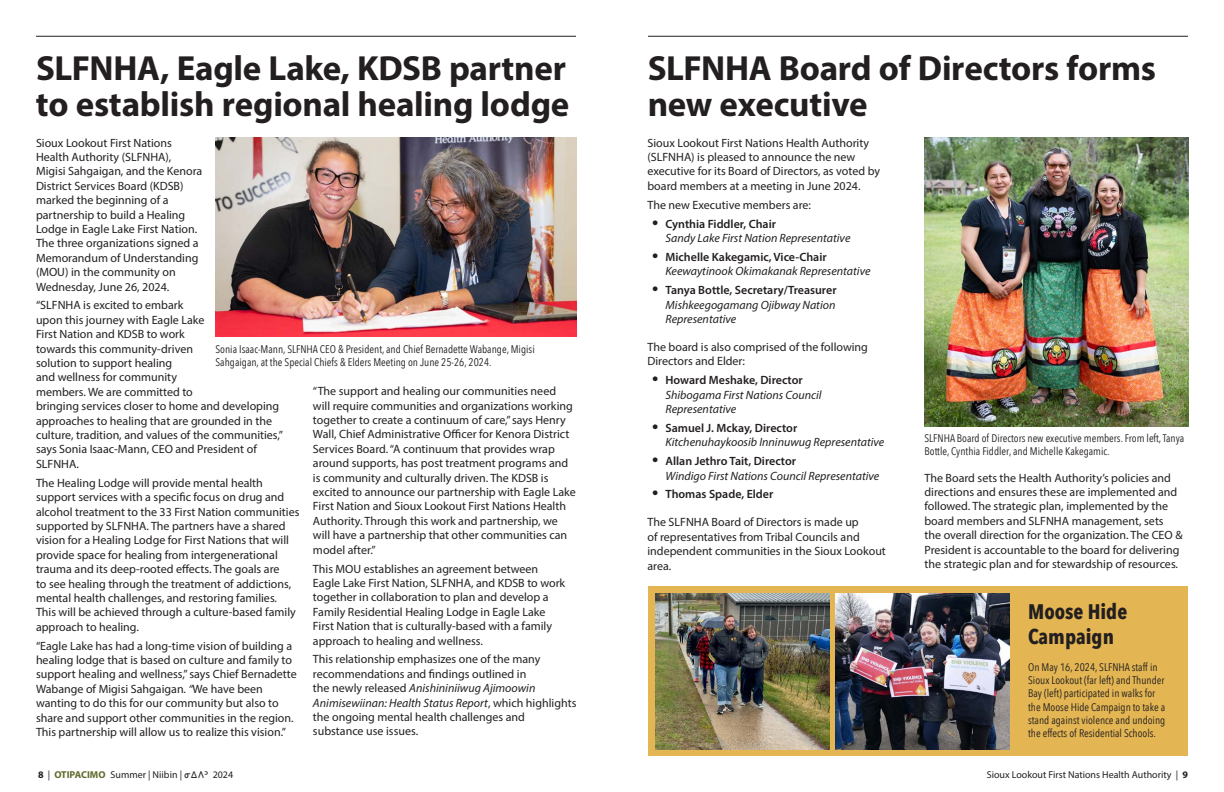
<style>
.page{position:relative;width:1224px;height:792px;background:#fff}
.page>*{position:absolute;margin:0;border:0;box-sizing:border-box;transform-origin:0 0}
.P_-_Paragraph_Style1{font:700 35px/36px "Myriad Pro";letter-spacing:-.01em;color:#231f20}
.Image_Caption{font:700 21px/25.2px "Avenir Next Condensed";color:#231f20}
.Larger_Bullet_List{font:12px/14.4px "Myriad Pro";color:#231f20}
.t1{font:italic 12px/14.4px "Myriad Pro";color:#231f20}
.t2{font:600 12px "Myriad Pro";color:#231f20}
.Image_Caption-2{font:11px/13.2px "Avenir Next Condensed";color:#231f20}
.t3{font:10px "Myriad Pro";color:#231f20}
.s1{font-style:italic}
.s2{font-weight:600;font-style:normal;font-size:20px}
.s3{font-weight:600;font-style:normal}
.s4{font-size:20px}
.s5{font-weight:700}
.s6{font-weight:700;color:#616a2c}
.s7{font-family:"Aboriginal Sans"}
</style>
<div class="page">
<hr style="left:36px;top:36px;width:540px;height:1px;background:#231f20">
<img style="left:215px;top:138px;width:361px;height:199px">
<hr style="left:648px;top:36px;width:540px;height:1px;background:#231f20">
<div style="left:648px;top:587px;width:540px;height:169px;background:#e3b553"></div>
<img style="left:656px;top:593px;width:174px;height:157px">
<img style="left:836px;top:593px;width:174px;height:157px">
<img style="left:925px;top:138px;width:263px;height:289px">
<p class="P_-_Paragraph_Style1" style="left:36px;top:49px;width:535px">SLFNHA, Eagle Lake, KDSB partner to establish regional healing lodge</p>
<p class="Larger_Bullet_List" style="left:36px;top:135px;width:168px">Sioux Lookout First Nations<br>Health Authority (SLFNHA),<br>Migisi Sahgaigan, and the Kenora<br>District Services Board (KDSB) marked the beginning of a partnership to build a Healing<br>Lodge in Eagle Lake First Nation.<br>The three organizations signed a<br>Memorandum of Understanding (MOU) in the community on<br>Wednesday, June 26, 2024.</p>
<p class="Larger_Bullet_List" style="left:36px;top:298px;width:248px">“SLFNHA is excited to embark<br>upon this journey with Eagle Lake<br>First Nation and KDSB to work<br>towards this community-driven<br>solution to support healing<br>and wellness for community<br>members. We are committed to<br>bringing services closer to home and developing approaches to healing that are grounded in the culture, tradition, and values of the communities,” says Sonia Isaac-Mann, CEO and President of SLFNHA.</p>
<p class="Larger_Bullet_List" style="left:36px;top:475px;width:265px">The Healing Lodge will provide mental health support services with a specific focus on drug and alcohol treatment to the 33 First Nation communities supported by SLFNHA. The partners have a shared vision for a Healing Lodge for First Nations that will provide space for healing from intergenerational trauma and its deep-rooted effects. The goals are<br>to see healing through the treatment of addictions, mental health challenges, and restoring families.<br>This will be achieved through a culture-based family approach to healing.</p>
<p class="Larger_Bullet_List" style="left:36px;top:638px;width:262px">“Eagle Lake has had a long-time vision of building a healing lodge that is based on culture and family to support healing and wellness,” says Chief Bernadette Wabange of Migisi Sahgaigan<span class="s1">. “</span>We have been wanting to do this for our community but also to share and support other communities in the region.<br>This partnership will allow us to realize this vision.”</p>
<p class="Image_Caption-2" style="left:215px;top:342px;width:321px">Sonia Isaac-Mann, SLFNHA CEO &amp; President, and Chief Bernadette Wabange, Migisi<br>Sahgaigan, at the Special Chiefs &amp; Elders Meeting on June 25-26, 2024.</p>
<p class="Larger_Bullet_List" style="left:313px;top:384px;width:264px">“The support and healing our communities need will require communities and organizations working together to create a continuum of care,” says Henry Wall, Chief Administrative Officer for Kenora District Services Board. “A continuum that provides wrap around supports, has post treatment programs and is community and culturally driven. The KDSB is excited to announce our partnership with Eagle Lake First Nation and Sioux Lookout First Nations Health Authority. Through this work and partnership, we will have a partnership that other communities can model after.”</p>
<p class="Larger_Bullet_List" style="left:313px;top:561px;width:254px">This MOU establishes an agreement between Eagle Lake First Nation, SLFNHA, and KDSB to work together in collaboration to plan and develop a Family Residential Healing Lodge in Eagle Lake First Nation that is culturally-based with a family approach to healing and wellness.</p>
<p class="Larger_Bullet_List" style="left:313px;top:652px;width:265px">This relationship emphasizes one of the many recommendations and findings outlined in<br>the newly released <span class="s1">Anishininiiwug Ajimoowin Animisewiinan: Health Status Report</span>, which highlights the ongoing mental health challenges and substance use issues.</p>
<p class="P_-_Paragraph_Style1" style="left:648px;top:49px;width:510px">SLFNHA Board of Directors forms new executive</p>
<p class="Larger_Bullet_List" style="left:648px;top:135px;width:234px">Sioux Lookout First Nations Health Authority (SLFNHA) is pleased to announce the new executive for its Board of Directors, as voted by board members at a meeting in June 2024.</p>
<p class="Larger_Bullet_List" style="left:648px;top:197px;width:165px">The new Executive members are:</p>
<p class="t1" style="left:666px;top:216px;width:186px;text-indent:-14px"><span class="s2">•</span> <span class="s3">Cynthia Fiddler, Chair<br></span>Sandy Lake First Nation Representative</p>
<p class="t1" style="left:666px;top:249px;width:207px;text-indent:-14px"><span class="s2">•</span> <span class="s3">Michelle Kakegamic, Vice-Chair<br></span>Keewaytinook Okimakanak Representative</p>
<p class="t1" style="left:666px;top:283px;width:173px;text-align:justify;text-indent:-14px"><span class="s2">•</span> <span class="s3">Tanya Bottle, Secretary/Treasurer </span>Mishkeegogamang Ojibway Nation Representative</p>
<p class="Larger_Bullet_List" style="left:648px;top:339px;width:222px">The board is also comprised of the following<br>Directors and Elder:</p>
<p class="t1" style="left:666px;top:373px;width:158px;text-indent:-14px"><span class="s2">•</span> <span class="s3">Howard Meshake, Director<br></span>Shibogama First Nations Council<br>Representative</p>
<p class="t1" style="left:666px;top:420px;width:220px;text-indent:-14px"><span class="s2">•</span> <span class="s3">Samuel J. Mckay, Director<br></span>Kitchenuhaykoosib Inninuwug Representative</p>
<p class="t1" style="left:666px;top:454px;width:215px;text-indent:-14px"><span class="s2">•</span> <span class="s3">Allan Jethro Tait, Director<br></span>Windigo First Nations Council Representative</p>
<p class="t2" style="left:652px;top:487px;width:123px"><span class="s4">•</span> Thomas Spade, Elder</p>
<p class="Larger_Bullet_List" style="left:648px;top:515px;width:240px">The SLFNHA Board of Directors is made up<br>of representatives from Tribal Councils and independent communities in the Sioux Lookout area.</p>
<p class="Image_Caption-2" style="left:924px;top:431px;width:261px">SLFNHA Board of Directors new executive members. From left, Tanya<br>Bottle, Cynthia Fiddler, and Michelle Kakegamic.</p>
<p class="Larger_Bullet_List" style="left:924px;top:470px;width:260px">The Board sets the Health Authority’s policies and directions and ensures these are implemented and followed. The strategic plan, implemented by the board members and SLFNHA management, sets the overall direction for the organization. The CEO &amp; President is accountable to the board for delivering the strategic plan and for stewardship of resources.</p>
<p class="Image_Caption" style="left:1028px;top:599px;width:101px">Moose Hide<br>Campaign</p>
<p class="Image_Caption-2" style="left:1028px;top:660px;width:139px">On May 16, 2024, SLFNHA staff in Sioux Lookout (far left) and Thunder Bay (left) participated in walks for the Moose Hide Campaign to take a stand against violence and undoing the effects of Residential Schools.</p>
<p class="t3" style="left:38px;top:768px;width:197px"><span class="s5">8</span> | <span class="s6">OTIPACIMO</span> Summer | Niibin | <span class="s7">ᓂᐃᐱᐣ</span> 2024</p>
<p class="t3" style="left:987px;top:768px;width:203px">Sioux Lookout First Nations Health Authority | <span class="s5">9</span></p>
</div>
